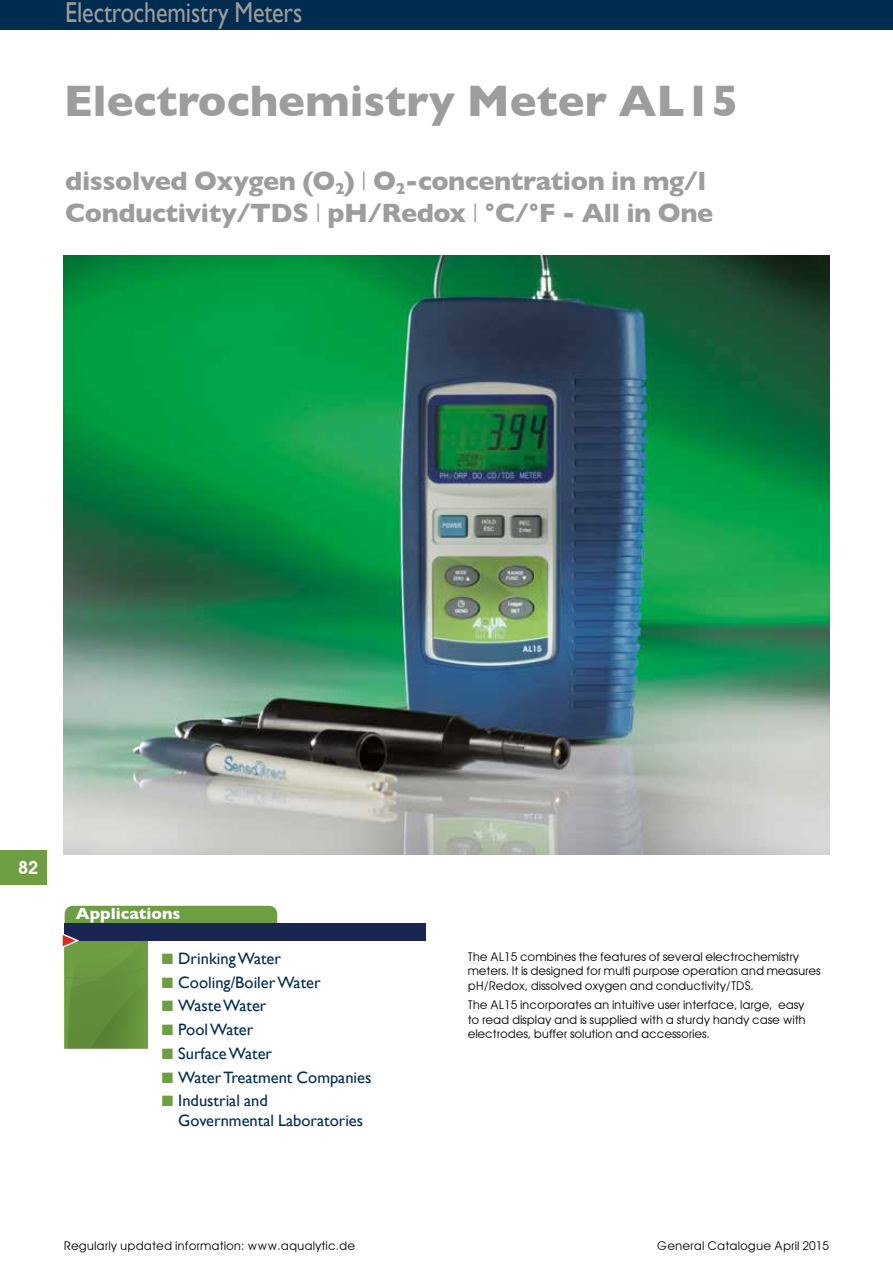
<style>
.page{position:relative;width:893px;height:1263px;background:#fff}
.page>*{position:absolute;margin:0;border:0;box-sizing:border-box;transform-origin:0 0}
.t1{font:700 45px "Gill Sans";color:#9d9d9c}
.t2{font:28.8px "Gill Sans";letter-spacing:-.005em;color:#9d9d9c;scale:.83 1}
.t3{font:700 27px/31.5px "Gill Sans";letter-spacing:-.015em;color:#9d9d9c}
.t4{font:600 18px "Avant Garde";color:#fff}
.t5{font:16.5px/19.5px "Gill Sans";color:#002c50}
.t6{font:700 16.5px "Gill Sans";color:#fff}
.t7{font:12px/14.7px "Avant Garde";letter-spacing:-.015em;color:#000}
.s1{font-weight:300}
.s2{color:#6d9e41}
</style>
<div class="page">
<div style="left:0;top:850px;width:47px;height:34px;background:#6d9e41"></div>
<div style="left:0;top:0;width:893px;height:30px;background:#002c50"></div>
<div style="left:65px;top:906px;width:212px;height:30px;background:#6d9e41;border-radius:9px"></div>
<img style="left:65px;top:941px;width:82px;height:36px">
<div style="left:72px;top:941px;width:74px;height:36px;background:#6d9d41"></div>
<img style="left:96px;top:968px;width:50px;height:9px">
<svg style="left:64px;top:977px;width:84px;height:72px;background:#648f3b"></svg>
<div style="left:65px;top:924px;width:361px;height:17px;background:#182651"></div>
<svg style="left:62px;top:931px;width:17px;height:19px"></svg>
<img style="left:64px;top:255px;width:765px;height:600px">
<h2 class="t2" style="left:65px;top:-4px;width:287px">Electrochemistry Meters</h2>
<h1 class="t1" style="left:64px;top:65px;width:676px">Electrochemistry Meter AL15</h1>
<h3 class="t3" style="left:65px;top:165px;width:649px">dissolved Oxygen (O<sub>2</sub>) <span class="s1">I</span> O<sub>2</sub>-concentration in mg/l<br>Conductivity/TDS <span class="s1">I</span> pH/Redox <span class="s1">I</span> °C/°F - All in One</h3>
<h3 class="t4" style="left:18px;top:857px;width:22px">82</h3>
<h3 class="t6" style="left:76px;top:900px;width:106px">Applications</h3>
<h3 class="t5" style="left:162px;top:948px;width:121px"><span class="s2">■</span> Drinking Water</h3>
<h3 class="t5" style="left:162px;top:972px;width:160px"><span class="s2">■</span> Cooling/Boiler Water</h3>
<h3 class="t5" style="left:162px;top:996px;width:106px"><span class="s2">■</span> Waste Water</h3>
<h3 class="t5" style="left:162px;top:1020px;width:93px"><span class="s2">■</span> Pool Water</h3>
<h3 class="t5" style="left:162px;top:1043px;width:112px"><span class="s2">■</span> Surface Water</h3>
<h3 class="t5" style="left:162px;top:1067px;width:211px"><span class="s2">■</span> Water Treatment Companies</h3>
<h3 class="t5" style="left:178px;top:1091px;width:186px;text-indent:-16px"><span class="s2">■</span> Industrial and<br>Governmental Laboratories</h3>
<p class="t7" style="left:468px;top:949px;width:355px">The AL15 combines the features of several electrochemistry meters. It is designed for multi purpose operation and measures pH/Redox, dissolved oxygen and conductivity/TDS.</p>
<p class="t7" style="left:468px;top:997px;width:340px;text-align:justify">The AL15 incorporates an intuitive user interface, large, easy to read display and is supplied with a sturdy handy case with electrodes, buffer solution and accessories.</p>
<p class="t7" style="left:64px;top:1238px;width:293px">Regularly updated information: www.aqualytic.de</p>
<p class="t7" style="left:657px;top:1238px;width:174px">General Catalogue April 2015</p>
</div>
